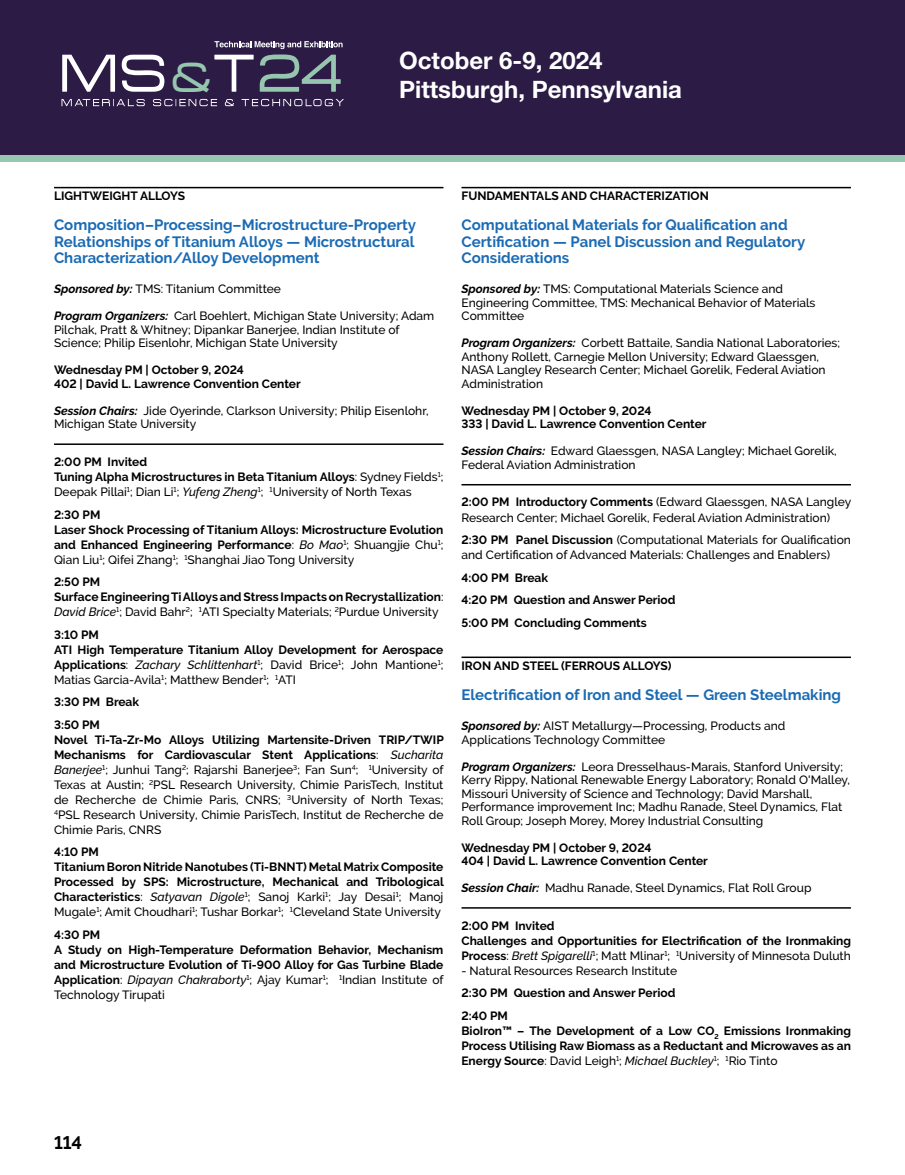
<style>
.page{position:relative;width:905px;height:1175px;background:#fff}
.page>*{position:absolute;margin:0;border:0;box-sizing:border-box;transform-origin:0 0}
.t1{font:58.5px "Acens";color:#fff}
.t2{font:700 24px/28.8px "Helvetica Neue LT Std";color:#fff}
.t3{font:700 18px "Raleway";color:#000}
.t4{font:700 15px/16.5px "Raleway";color:#1b6bb4;text-align:justify}
.t5{font:500 12px/13.5px "Raleway";color:#000}
.t6{font:700 12px/15px "Raleway";color:#000}
.s1{font-size:46.35px;color:#97c6af}
.s2{color:#97c6af}
.s3{font-weight:700;font-style:italic}
.s4{font-weight:500}
.s5{font-weight:500;font-style:italic}
.s6{font-weight:700}
.s7{font-style:italic}
</style>
<div class="page">
<div style="left:0;top:0;width:904px;height:160px;background:#2b1b45"></div>
<div style="left:0;top:155px;width:904px;height:7px;background:#97c7b1"></div>
<svg style="left:61px;top:99px;width:283px;height:7px"></svg>
<svg style="left:214px;top:41px;width:128px;height:8px"></svg>
<img style="left:904px;top:0;width:1px;height:155px">
<hr style="left:54px;top:187px;width:389px;height:1px;background:#000">
<hr style="left:54px;top:443px;width:389px;height:2px;background:#000">
<hr style="left:461px;top:187px;width:389px;height:1px;background:#000">
<hr style="left:461px;top:484px;width:389px;height:1px;background:#000">
<hr style="left:461px;top:656px;width:389px;height:2px;background:#000">
<hr style="left:461px;top:907px;width:389px;height:1px;background:#000">
<h1 class="t1" style="left:59px;top:43px;width:283px">MS<span class="s1">&amp;</span>T<span class="s2">24</span></h1>
<h2 class="t2" style="left:399px;top:46px;width:284px">October 6-9, 2024<br>Pittsburgh, Pennsylvania</h2>
<p class="t6" style="left:54px;top:189px;width:133px">LIGHTWEIGHT ALLOYS</p>
<p class="t4" style="left:54px;top:217px;width:363px">Composition–Processing–Microstructure-Property Relationships of Titanium Alloys — Microstructural Characterization/Alloy Development</p>
<p class="t5" style="left:54px;top:282px;width:228px"><span class="s3">Sponsored by:</span> TMS: Titanium Committee</p>
<p class="t5" style="left:54px;top:309px;width:382px"><span class="s3">Program Organizers:</span> Carl Boehlert, Michigan State University; Adam<br>Pilchak, Pratt &amp; Whitney; Dipankar Banerjee, Indian Institute of<br>Science; Philip Eisenlohr, Michigan State University</p>
<p class="t6" style="left:54px;top:363px;width:248px;line-height:13.5px">Wednesday PM | October 9, 2024<br>402 | David L. Lawrence Convention Center</p>
<p class="t5" style="left:54px;top:404px;width:376px"><span class="s3">Session Chairs:</span> Jide Oyerinde, Clarkson University; Philip Eisenlohr,<br>Michigan State University</p>
<p class="t6" style="left:54px;top:454px;width:391px">2:00 PM Invited<br>Tuning Alpha Microstructures in Beta Titanium Alloys<span class="s4">: Sydney Fields</span><sup>1</sup><span class="s4">;<br>Deepak Pillai</span><sup>1</sup><span class="s4">; Dian Li</span><sup>1</sup><span class="s4">;</span> <span class="s5">Yufeng Zheng</span><sup>1</sup><span class="s4">;</span> <sup>1</sup><span class="s4">University of North Texas</span></p>
<p class="t6" style="left:54px;top:507px;width:391px">2:30 PM<br>Laser Shock Processing of Titanium Alloys: Microstructure Evolution and Enhanced Engineering Performance<span class="s4">:</span> <span class="s5">Bo Mao</span><sup>1</sup><span class="s4">; Shuangjie Chu</span><sup>1</sup><span class="s4">; Qian Liu</span><sup>1</sup><span class="s4">; Qifei Zhang</span><sup>1</sup><span class="s4">;</span> <sup>1</sup><span class="s4">Shanghai Jiao Tong University</span></p>
<p class="t6" style="left:54px;top:574px;width:391px">2:50 PM<br>Surface Engineering Ti Alloys and Stress Impacts on Recrystallization<span class="s4">:<br></span><span class="s5">David Brice</span><sup>1</sup><span class="s4">; David Bahr</span><sup>2</sup><span class="s4">;</span> <sup>1</sup><span class="s4">ATI Specialty Materials;</span> <sup>2</sup><span class="s4">Purdue University</span></p>
<p class="t6" style="left:54px;top:627px;width:391px">3:10 PM<br>ATI High Temperature Titanium Alloy Development for Aerospace Applications<span class="s4">:</span> <span class="s5">Zachary Schlittenhart</span><sup>1</sup><span class="s4">; David Brice</span><sup>1</sup><span class="s4">; John Mantione</span><sup>1</sup><span class="s4">; Matias Garcia-Avila</span><sup>1</sup><span class="s4">; Matthew Bender</span><sup>1</sup><span class="s4">;</span> <sup>1</sup><span class="s4">ATI</span></p>
<p class="t6" style="left:54px;top:690px;width:87px;line-height:22.5px">3:30 PM Break<br>3:50 PM</p>
<p class="t5" style="left:54px;top:732px;width:391px;line-height:15px;text-align:justify"><span class="s6">Novel Ti-Ta-Zr-Mo Alloys Utilizing Martensite-Driven TRIP/TWIP Mechanisms for Cardiovascular Stent Applications</span>: <span class="s7">Sucharita Banerjee</span><sup>1</sup>; Junhui Tang<sup>2</sup>; Rajarshi Banerjee<sup>3</sup>; Fan Sun<sup>4</sup>; <sup>1</sup>University of Texas at Austin; <sup>2</sup>PSL Research University, Chimie ParisTech, Institut de Recherche de Chimie Paris, CNRS; <sup>3</sup>University of North Texas; <sup>4</sup>PSL Research University, Chimie ParisTech, Institut de Recherche de Chimie Paris, CNRS</p>
<p class="t6" style="left:54px;top:844px;width:391px">4:10 PM<br>Titanium Boron Nitride Nanotubes (Ti-BNNT) Metal Matrix Composite Processed by SPS: Microstructure, Mechanical and Tribological Characteristics<span class="s4">:</span> <span class="s5">Satyavan Digole</span><sup>1</sup><span class="s4">; Sanoj Karki</span><sup>1</sup><span class="s4">; Jay Desai</span><sup>1</sup><span class="s4">; Manoj Mugale</span><sup>1</sup><span class="s4">; Amit Choudhari</span><sup>1</sup><span class="s4">; Tushar Borkar</span><sup>1</sup><span class="s4">;</span> <sup>1</sup><span class="s4">Cleveland State University</span></p>
<p class="t6" style="left:54px;top:927px;width:391px">4:30 PM<br>A Study on High-Temperature Deformation Behavior, Mechanism and Microstructure Evolution of Ti-900 Alloy for Gas Turbine Blade Application<span class="s4">:</span> <span class="s5">Dipayan Chakraborty</span><sup>1</sup><span class="s4">; Ajay Kumar</span><sup>1</sup><span class="s4">;</span> <sup>1</sup><span class="s4">Indian Institute of Technology Tirupati</span></p>
<p class="t6" style="left:461px;top:189px;width:249px">FUNDAMENTALS AND CHARACTERIZATION</p>
<p class="t4" style="left:461px;top:217px;width:345px;text-align:left">Computational Materials for Qualification and<br>Certification — Panel Discussion and Regulatory<br>Considerations</p>
<p class="t5" style="left:461px;top:282px;width:355px"><span class="s3">Sponsored by:</span> TMS: Computational Materials Science and<br>Engineering Committee, TMS: Mechanical Behavior of Materials<br>Committee</p>
<p class="t5" style="left:461px;top:336px;width:380px"><span class="s3">Program Organizers:</span> Corbett Battaile, Sandia National Laboratories; Anthony Rollett, Carnegie Mellon University; Edward Glaessgen, NASA Langley Research Center; Michael Gorelik, Federal Aviation Administration</p>
<p class="t6" style="left:461px;top:404px;width:246px;line-height:13.5px">Wednesday PM | October 9, 2024<br>333 | David L. Lawrence Convention Center</p>
<p class="t5" style="left:461px;top:444px;width:377px"><span class="s3">Session Chairs:</span> Edward Glaessgen, NASA Langley; Michael Gorelik,<br>Federal Aviation Administration</p>
<p class="t5" style="left:461px;top:495px;width:391px;line-height:15px"><span class="s6">2:00 PM Introductory Comments</span> (Edward Glaessgen, NASA Langley<br>Research Center; Michael Gorelik, Federal Aviation Administration)</p>
<p class="t5" style="left:461px;top:532px;width:391px;line-height:15px"><span class="s6">2:30 PM Panel Discussion</span> (Computational Materials for Qualification and Certification of Advanced Materials: Challenges and Enablers)</p>
<p class="t6" style="left:461px;top:566px;width:215px;line-height:22.5px">4:00 PM Break<br>4:20 PM Question and Answer Period<br>5:00 PM Concluding Comments</p>
<p class="t6" style="left:461px;top:658px;width:212px">IRON AND STEEL (FERROUS ALLOYS)</p>
<p class="t4" style="left:461px;top:686px;width:381px">Electrification of Iron and Steel — Green Steelmaking</p>
<p class="t5" style="left:461px;top:719px;width:325px"><span class="s3">Sponsored by:</span> AIST Metallurgy—Processing, Products and<br>Applications Technology Committee</p>
<p class="t5" style="left:461px;top:759px;width:390px"><span class="s3">Program Organizers:</span> Leora Dresselhaus-Marais, Stanford University; Kerry Rippy, National Renewable Energy Laboratory; Ronald O'Malley, Missouri University of Science and Technology; David Marshall, Performance improvement Inc; Madhu Ranade, Steel Dynamics, Flat Roll Group; Joseph Morey, Morey Industrial Consulting</p>
<p class="t6" style="left:461px;top:840px;width:248px;line-height:13.5px">Wednesday PM | October 9, 2024<br>404 | David L. Lawrence Convention Center</p>
<p class="t5" style="left:461px;top:881px;width:351px"><span class="s3">Session Chair:</span> Madhu Ranade, Steel Dynamics, Flat Roll Group</p>
<p class="t6" style="left:461px;top:918px;width:391px">2:00 PM Invited<br>Challenges and Opportunities for Electrification of the Ironmaking<br>Process<span class="s4">:</span> <span class="s5">Brett Spigarelli</span><sup>1</sup><span class="s4">; Matt Mlinar</span><sup>1</sup><span class="s4">;</span> <sup>1</sup><span class="s4">University of Minnesota Duluth</span></p>
<p class="t5" style="left:461px;top:963px;width:217px">- Natural Resources Research Institute</p>
<p class="t6" style="left:461px;top:981px;width:215px;line-height:22.5px">2:30 PM Question and Answer Period<br>2:40 PM</p>
<p class="t6" style="left:461px;top:1023px;width:391px;text-align:justify">BioIron™ – The Development of a Low CO<sub>2</sub> Emissions Ironmaking Process Utilising Raw Biomass as a Reductant and Microwaves as an Energy Source<span class="s4">: David Leigh</span><sup>1</sup><span class="s4">;</span> <span class="s5">Michael Buckley</span><sup>1</sup><span class="s4">;</span> <sup>1</sup><span class="s4">Rio Tinto</span></p>
<h3 class="t3" style="left:54px;top:1132px;width:29px">114</h3>
</div>
